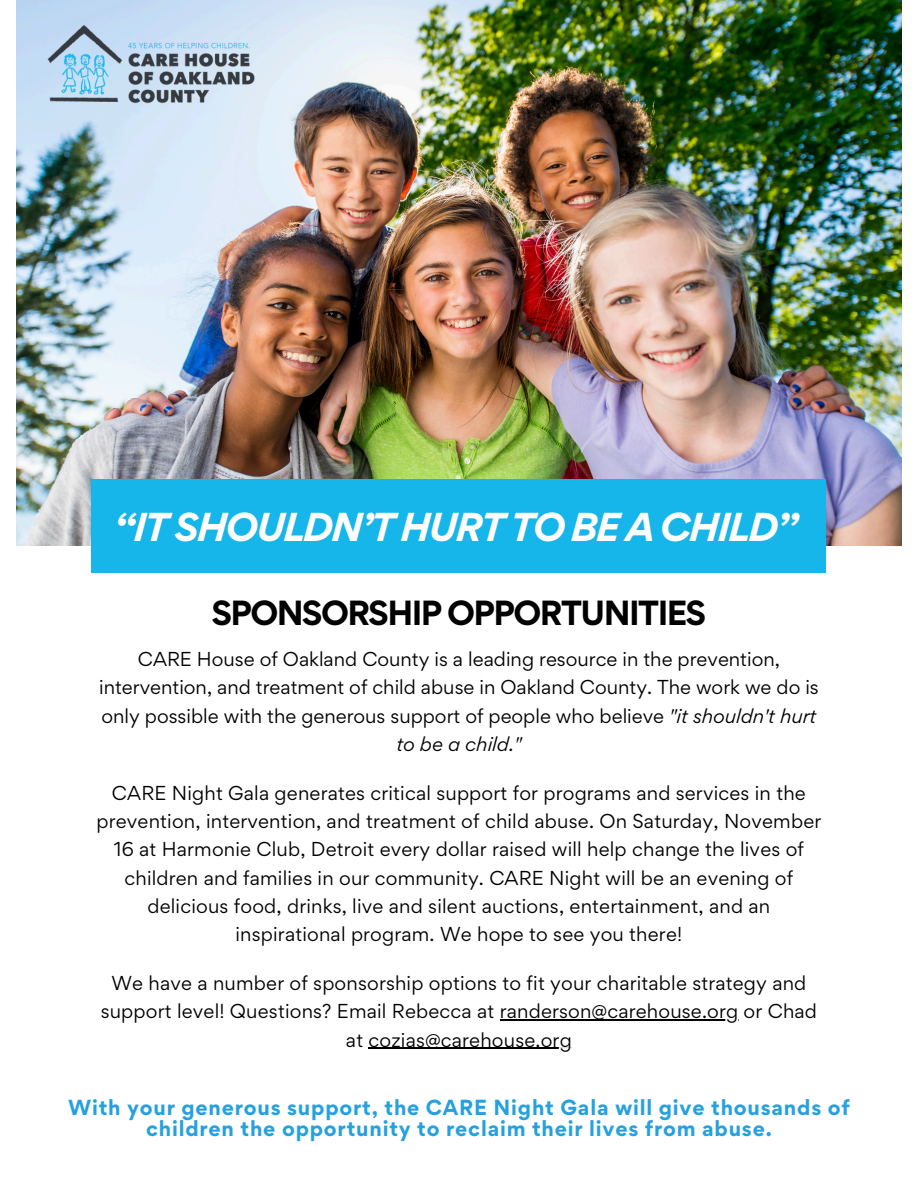
<style>
.page{position:relative;width:918px;height:1188px;background:#fff}
.page>*{position:absolute;margin:0;border:0;box-sizing:border-box;transform-origin:0 0}
.t1{font:italic 700 36px "Gordita";letter-spacing:-.05em;color:#fff}
.t2{font:700 31.2px "Gordita";letter-spacing:-.05em;color:#000}
.t3{font:700 19.5px/21.3px "Gordita";letter-spacing:.04em;color:#25a1df;text-align:center}
.t4{font:18px/28.2px "Gordita";letter-spacing:.01em;color:#000;text-align:center}
.s1{font-style:italic}
</style>
<div class="page">
<img style="left:17px;top:0;width:884px;height:546px">
<div style="left:92px;top:480px;width:734px;height:93px;background:#16b5ea"></div>
<img style="left:40px;top:20px;width:222px;height:88px">
<hr style="left:500px;top:1020px;width:238px;height:1px;background:#000">
<hr style="left:369px;top:1048px;width:203px;height:1px;background:#000">
<h1 class="t1" style="left:114px;top:502px;width:686px">“IT SHOULDN’T HURT TO BEA CHILD”</h1>
<h2 class="t2" style="left:212px;top:591px;width:496px">SPONSORSHIP OPPORTUNITIES</h2>
<h2 class="t4" style="left:99px;top:645px;width:721px">CARE House of Oakland County is a leading resource in the prevention, intervention, and treatment of child abuse in Oakland County. The work we do is only possible with the generous support of people who believe <span class="s1">"it shouldn't hurt to be a child."</span></h2>
<p class="t4" style="left:97px;top:779px;width:726px">CARE Night Gala generates critical support for programs and services in the prevention, intervention, and treatment of child abuse. On Saturday, November 16 at Harmonie Club, Detroit every dollar raised will help change the lives of children and families in our community. CARE Night will be an evening of delicious food, drinks, live and silent auctions, entertainment, and an inspirational program. We hope to see you there!</p>
<p class="t4" style="left:101px;top:969px;width:718px">We have a number of sponsorship options to fit your charitable strategy and support level! Questions? Email Rebecca at randerson@carehouse.org or Chad</p>
<p class="t4" style="left:346px;top:1025px;width:227px">at cozias@carehouse.org</p>
<p class="t3" style="left:68px;top:1096px;width:783px">With your generous support, the CARE Night Gala will give thousands of children the opportunity to reclaim their lives from abuse.</p>
</div>
